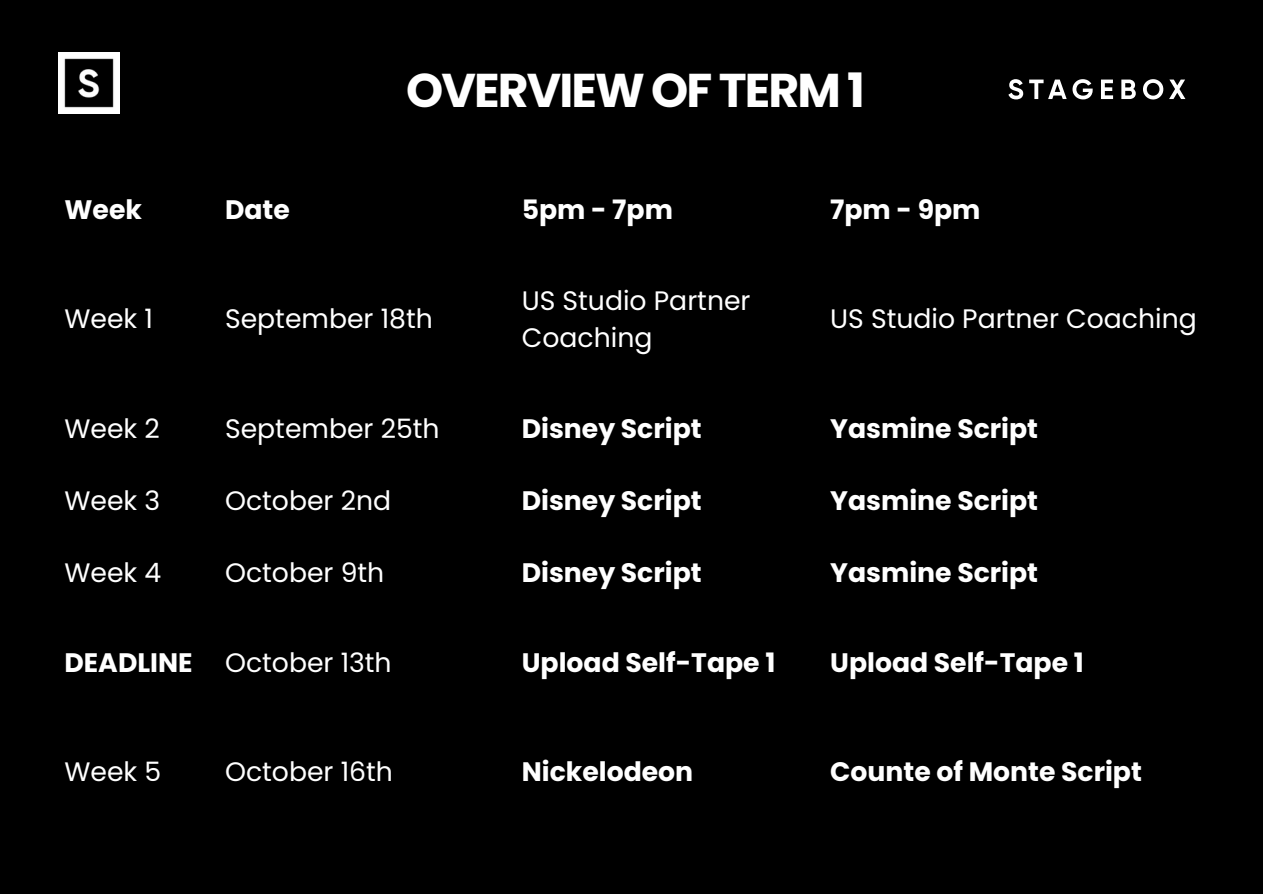
<style>
.page{position:relative;width:1263px;height:894px;background:#fff}
.page>*{position:absolute;margin:0;border:0;box-sizing:border-box;transform-origin:0 0}
.t1{font:700 47.4px "Poppins";letter-spacing:-.04em;color:#fff}
.t2{font:700 26.7px "Poppins";color:#fff}
.t3{font:26.7px/37.2px "Poppins";color:#fff}
</style>
<div class="page">
<div style="left:0;top:0;width:1263px;height:893px;background:#000"></div>
<svg style="left:1008px;top:79px;width:15px;height:20px"></svg>
<svg style="left:1029px;top:79px;width:64px;height:20px"></svg>
<svg style="left:1101px;top:79px;width:12px;height:20px"></svg>
<svg style="left:1121px;top:79px;width:15px;height:20px"></svg>
<svg style="left:1143px;top:79px;width:20px;height:20px"></svg>
<svg style="left:1169px;top:79px;width:16px;height:20px"></svg>
<img style="left:59px;top:53px;width:61px;height:60px">
<p class="t1" style="left:406px;top:57px;width:460px">OVERVIEW OF TERM 1</p>
<p class="t2" style="left:64px;top:191px;width:79px">Week</p>
<h1 class="t2" style="left:225px;top:191px;width:66px">Date</h1>
<p class="t2" style="left:522px;top:191px;width:153px">5pm - 7pm</p>
<p class="t2" style="left:830px;top:191px;width:152px">7pm - 9pm</p>
<p class="t3" style="left:64px;top:300px;width:90px">Week 1</p>
<p class="t3" style="left:225px;top:300px;width:209px">September 18th</p>
<p class="t3" style="left:522px;top:282px;width:230px">US Studio Partner<br>Coaching</p>
<p class="t3" style="left:830px;top:300px;width:368px">US Studio Partner Coaching</p>
<p class="t3" style="left:64px;top:409px;width:97px">Week 2</p>
<p class="t3" style="left:225px;top:409px;width:216px">September 25th</p>
<p class="t2" style="left:522px;top:409px;width:181px">Disney Script</p>
<p class="t2" style="left:830px;top:409px;width:209px">Yasmine Script</p>
<p class="t3" style="left:64px;top:481px;width:97px">Week 3</p>
<p class="t3" style="left:225px;top:481px;width:168px">October 2nd</p>
<p class="t2" style="left:522px;top:481px;width:181px">Disney Script</p>
<p class="t2" style="left:830px;top:481px;width:209px">Yasmine Script</p>
<p class="t3" style="left:64px;top:553px;width:98px">Week 4</p>
<p class="t3" style="left:225px;top:553px;width:161px">October 9th</p>
<p class="t2" style="left:522px;top:553px;width:181px">Disney Script</p>
<p class="t2" style="left:830px;top:553px;width:209px">Yasmine Script</p>
<p class="t2" style="left:64px;top:643px;width:130px">DEADLINE</p>
<p class="t3" style="left:225px;top:643px;width:168px">October 13th</p>
<p class="t2" style="left:522px;top:643px;width:255px">Upload Self-Tape 1</p>
<p class="t2" style="left:830px;top:643px;width:255px">Upload Self-Tape 1</p>
<p class="t3" style="left:64px;top:752px;width:98px">Week 5</p>
<p class="t3" style="left:225px;top:752px;width:169px">October 16th</p>
<p class="t2" style="left:522px;top:752px;width:173px">Nickelodeon</p>
<p class="t2" style="left:830px;top:752px;width:313px">Counte of Monte Script</p>
</div>
